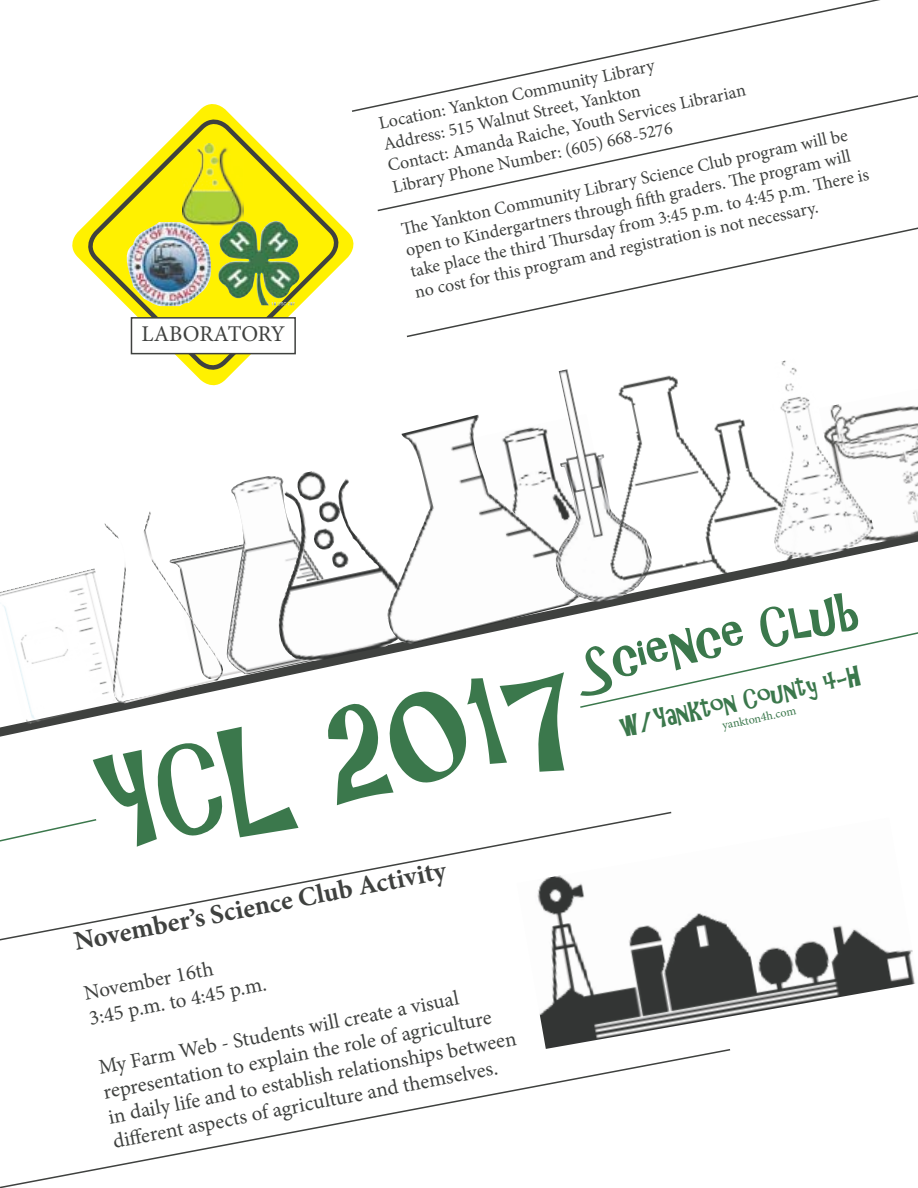
<style>
.page{position:relative;width:918px;height:1188px;background:#fff}
.page>*{position:absolute;margin:0;border:0;box-sizing:border-box;transform-origin:0 0}
.t1{font:119.7px "ARCHRISTY";color:#3b784c}
.t2{font:52.5px "ARCHRISTY";color:#3b784c}
.t3{font:700 27px "Minion Pro";color:#3f413f}
.t4{font:25.5px "ARCHRISTY";color:#3b784c}
.t5{font:22.5px "Minion Pro";letter-spacing:-.01em;color:#3f413f}
.t6{font:21px/25.2px "Minion Pro";color:#3f413f}
.t7{font:18px/21.6px "Minion Pro";color:#3f413f}
.t8{font:12px "Minion Pro";color:#3b784c}
</style>
<div class="page">
<img style="left:226px;top:547px;width:69px;height:132px">
<img style="left:0;top:568px;width:127px;height:160px">
<img style="left:227px;top:476px;width:119px;height:198px">
<img style="left:877px;top:405px;width:41px;height:144px">
<img style="left:105px;top:511px;width:121px;height:192px">
<img style="left:279px;top:471px;width:135px;height:192px">
<img style="left:387px;top:415px;width:198px;height:229px">
<img style="left:555px;top:370px;width:7px;height:232px">
<img style="left:562px;top:369px;width:250px;height:240px">
<img style="left:738px;top:360px;width:139px;height:204px">
<svg style="left:579px;top:621px;width:339px;height:87px"></svg>
<svg style="left:361px;top:0;width:519px;height:110px"></svg>
<svg style="left:376px;top:84px;width:542px;height:128px"></svg>
<svg style="left:405px;top:210px;width:513px;height:128px"></svg>
<svg style="left:0;top:811px;width:672px;height:130px"></svg>
<svg style="left:0;top:1049px;width:731px;height:139px"></svg>
<img style="left:517px;top:818px;width:398px;height:231px">
<svg style="left:72px;top:104px;width:289px;height:282px"></svg>
<svg style="left:83px;top:115px;width:260px;height:260px"></svg>
<div style="left:131px;top:318px;width:164px;height:36px;background:#fff"></div>
<div style="left:131px;top:317px;width:165px;height:37px;border:2px solid #3f413f"></div>
<img style="left:121px;top:222px;width:94px;height:84px">
<img style="left:218px;top:221px;width:73px;height:84px">
<img style="left:183px;top:143px;width:61px;height:82px">
<p class="t5" style="left:141px;top:319px;width:145px">LABORATORY</p>
<p class="t7" style="left:377px;top:113px;width:367px;rotate:-12deg">Location: Yankton Community Library<br>Address: 515 Walnut Street, Yankton<br>Contact: Amanda Raiche, Youth Services Librarian Library Phone Number: (605) 668-5276</p>
<p class="t7" style="left:399px;top:219px;width:470px;rotate:-12deg">Th e Yankton Community Library Science Club program will be open to Kindergartners through fi ft h graders. Th e program will take place the third Th ursday from 3:45 p.m. to 4:45 p.m. Th ere is no cost for this program and registration is not necessary.</p>
<h2 class="t2" style="left:580px;top:636px;width:279px;rotate:-12deg">Science Club</h2>
<h3 class="t4" style="left:617px;top:712px;width:247px;rotate:-12deg">w/Yankton County 4-H</h3>
<h1 class="t1" style="left:88px;top:738px;width:484px;rotate:-12deg">YCL 2017</h1>
<p class="t8" style="left:721px;top:718px;width:77px;rotate:-12deg">yankton4h.com</p>
<h3 class="t3" style="left:71px;top:923px;width:380px;rotate:-11deg">November’s Science Club Activity</h3>
<p class="t6" style="left:82px;top:981px;width:182px;rotate:-11deg">November 16th<br>3:45 p.m. to 4:45 p.m.</p>
<p class="t6" style="left:96px;top:1055px;width:417px;rotate:-11deg">My Farm Web - Students will create a visual representation to explain the role of agriculture in daily life and to establish relationships between diff erent aspects of agriculture and themselves.</p>
</div>
